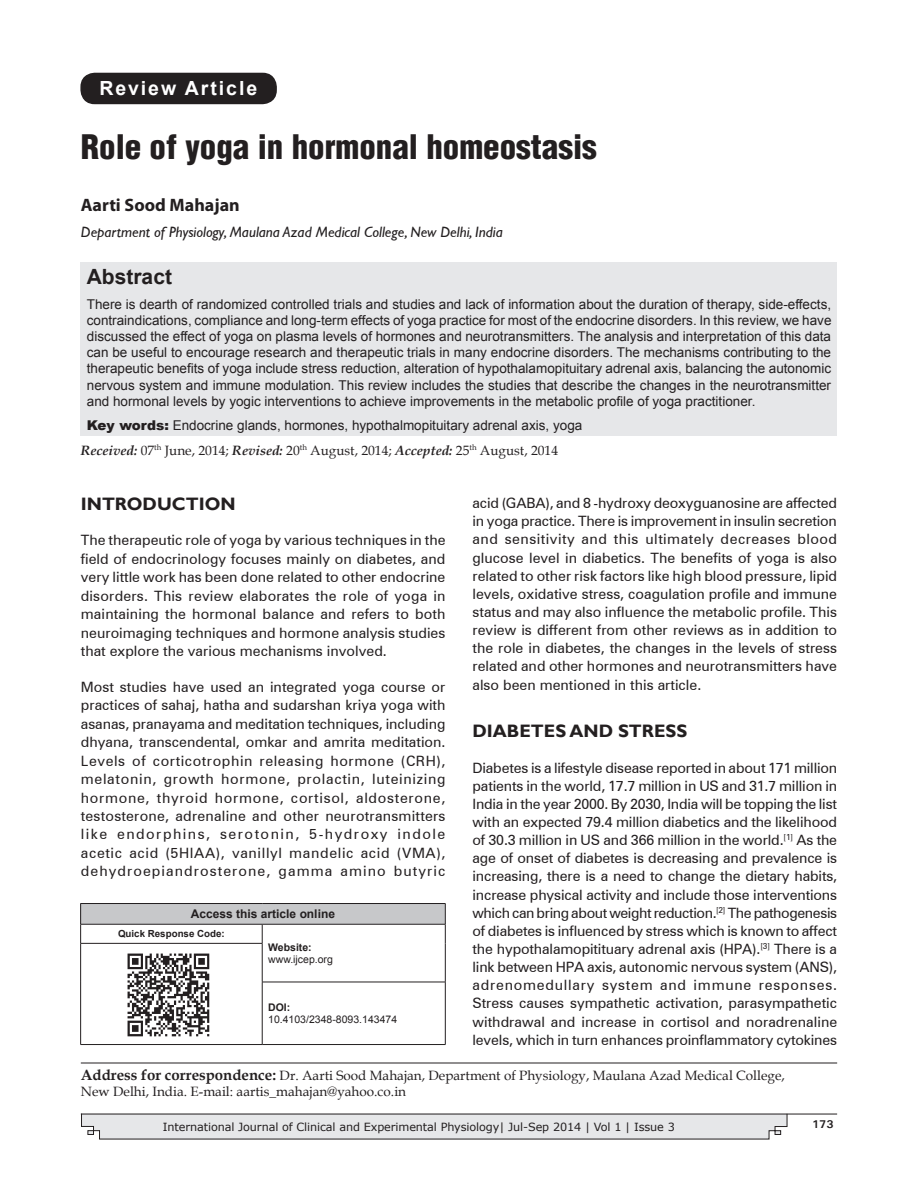
<style>
.page{position:relative;width:918px;height:1188px;background:#fff}
.page>*{position:absolute;margin:0;border:0;box-sizing:border-box;transform-origin:0 0}
.AT{font:900 condensed 33px "Helvetica";color:#231f20}
.ABSH{font:700 21px "Arial";color:#231f20}
.AH{font:700 19.5px "Arial";letter-spacing:.1em;color:#fff}
.t1{font:700 18px "Gill Sans";color:#231f20}
.AU{font:700 18px "Myriad Pro";color:#231f20}
.AFF{font:italic 15px "Gill Sans";color:#231f20}
.TX{font:14.25px/18.1px "Zurich BT";color:#231f20;text-align:justify}
.ABS{font:13.5px/16.2px "Arial";color:#231f20;text-align:justify}
.ADD{font:13.5px/16.2px "Book Antiqua";color:#231f20}
.HIS{font:13.5px "Book Antiqua";color:#231f20}
.KWD{font:13.5px "Arial";color:#231f20}
.AO{font:700 12px "Arial";color:#231f20}
.t2{font:11.25px "Verdana";letter-spacing:-.01em;color:#231f20}
.t3{font:700 11.25px "Univers";color:#231f20}
.Web{font:10.5px/12.6px "Arial";color:#231f20}
.QRC{font:700 9.75px "Arial";color:#231f20}
.s1{font-weight:900}
.s2{font-weight:700;font-style:italic}
.s3{font-weight:700}
.s4{font-weight:700;font-size:15px}
</style>
<div class="page">
<svg style="left:81px;top:1113px;width:706px;height:26px;background:#dedfe1"></svg>
<hr style="left:81px;top:1114px;width:756px;height:1px;background:#231f20">
<hr style="left:81px;top:1063px;width:756px;height:1px;background:#231f20">
<div style="left:81px;top:263px;width:756px;height:173px;background:#e6e7e9"></div>
<div style="left:81px;top:73px;width:195px;height:30px;background:#231f20;border-radius:14px"></div>
<div style="left:80px;top:73px;width:197px;height:31px;border:2px solid #231f20;border-radius:14px"></div>
<div style="left:81px;top:904px;width:364px;height:20px;background:#c7c8ca"></div>
<svg style="left:445px;top:904px;width:1px;height:39px"></svg>
<hr style="left:445px;top:943px;width:1px;height:39px;background:#231f20">
<hr style="left:80px;top:943px;width:182px;height:1px;background:#231f20">
<hr style="left:80px;top:944px;width:1px;height:38px;background:#231f20">
<hr style="left:80px;top:982px;width:1px;height:62px;background:#231f20">
<hr style="left:445px;top:982px;width:1px;height:62px;background:#231f20">
<hr style="left:262px;top:1044px;width:183px;height:1px;background:#231f20">
<svg style="left:262px;top:925px;width:1px;height:18px"></svg>
<hr style="left:262px;top:944px;width:1px;height:38px;background:#231f20">
<hr style="left:262px;top:982px;width:1px;height:62px;background:#231f20">
<hr style="left:80px;top:903px;width:182px;height:1px;background:#231f20">
<svg style="left:80px;top:904px;width:1px;height:39px"></svg>
<hr style="left:262px;top:903px;width:183px;height:1px;background:#231f20">
<hr style="left:262px;top:924px;width:183px;height:1px;background:#231f20">
<hr style="left:80px;top:924px;width:182px;height:1px;background:#231f20">
<hr style="left:80px;top:1044px;width:182px;height:1px;background:#231f20">
<hr style="left:262px;top:982px;width:183px;height:1px;background:#231f20">
<img style="left:127px;top:953px;width:83px;height:84px">
<p class="AH" style="left:99px;top:75px;width:159px">Review Article</p>
<p class="AT" style="left:81px;top:126px;width:518px">Role of yoga in hormonal homeostasis</p>
<p class="AU" style="left:81px;top:193px;width:160px">Aarti Sood Mahajan</p>
<p class="AFF" style="left:81px;top:223px;width:423px">Department of Physiology, Maulana Azad Medical College, New Delhi, India</p>
<p class="ABSH" style="left:87px;top:263px;width:87px">Abstract</p>
<p class="ABS" style="left:87px;top:296px;width:746px">There is dearth of randomized controlled trials and studies and lack of information about the duration of therapy, side‑effects, contraindications, compliance and long‑term effects of yoga practice for most of the endocrine disorders. In this review, we have discussed the effect of yoga on plasma levels of hormones and neurotransmitters. The analysis and interpretation of this data can be useful to encourage research and therapeutic trials in many endocrine disorders. The mechanisms contributing to the therapeutic benefits of yoga include stress reduction, alteration of hypothalamopituitary adrenal axis, balancing the autonomic nervous system and immune modulation. This review includes the studies that describe the changes in the neurotransmitter and hormonal levels by yogic interventions to achieve improvements in the metabolic profile of yoga practitioner.</p>
<p class="KWD" style="left:87px;top:417px;width:497px"><span class="s1">Key words:</span> Endocrine glands, hormones, hypothalmopituitary adrenal axis, yoga</p>
<p class="HIS" style="left:81px;top:441px;width:479px"><span class="s2">Received:</span> 07<sup>th</sup> June, 2014; <span class="s2">Revised:</span> 20<sup>th</sup> August, 2014; <span class="s2">Accepted:</span> 25<sup>th</sup> August, 2014</p>
<h1 class="t1" style="left:81px;top:493px;width:156px">INTRODUCTION</h1>
<p class="TX" style="left:81px;top:531px;width:366px">The therapeutic role of yoga by various techniques in the field of endocrinology focuses mainly on diabetes, and very little work has been done related to other endocrine disorders. This review elaborates the role of yoga in maintaining the hormonal balance and refers to both neuroimaging techniques and hormone analysis studies that explore the various mechanisms involved.</p>
<p class="TX" style="left:81px;top:677px;width:366px">Most studies have used an integrated yoga course or practices of sahaj, hatha and sudarshan kriya yoga with asanas, pranayama and meditation techniques, including dhyana, transcendental, omkar and amrita meditation.<br>Levels of corticotrophin releasing hormone (CRH), melatonin, growth hormone, prolactin, luteinizing hormone, thyroid hormone, cortisol, aldosterone, testosterone, adrenaline and other neurotransmitters like endorphins, serotonin, 5‑hydroxy indole acetic acid (5HIAA), vanillyl mandelic acid (VMA), dehydroepiandrosterone, gamma amino butyric</p>
<p class="TX" style="left:472px;top:494px;width:366px">acid (GABA), and 8 -hydroxy deoxyguanosine are affected in yoga practice. There is improvement in insulin secretion and sensitivity and this ultimately decreases blood glucose level in diabetics. The benefits of yoga is also related to other risk factors like high blood pressure, lipid levels, oxidative stress, coagulation profile and immune status and may also influence the metabolic profile. This review is different from other reviews as in addition to the role in diabetes, the changes in the levels of stress related and other hormones and neurotransmitters have also been mentioned in this article.</p>
<h1 class="t1" style="left:472px;top:720px;width:216px">DIABETES AND STRESS</h1>
<p class="TX" style="left:472px;top:758px;width:366px">Diabetes is a lifestyle disease reported in about 171 million patients in the world, 17.7 million in US and 31.7 million in India in the year 2000. By 2030, India will be topping the list with an expected 79.4 million diabetics and the likelihood of 30.3 million in US and 366 million in the world.<sup>[1]</sup> As the age of onset of diabetes is decreasing and prevalence is increasing, there is a need to change the dietary habits, increase physical activity and include those interventions which can bring about weight reduction.<sup>[2]</sup> The pathogenesis of diabetes is influenced by stress which is known to affect the hypothalamopitituary adrenal axis (HPA).<sup>[3]</sup> There is a link between HPA axis, autonomic nervous system (ANS), adrenomedullary system and immune responses.<br>Stress causes sympathetic activation, parasympathetic withdrawal and increase in cortisol and noradrenaline levels, which in turn enhances proinflammatory cytokines</p>
<p class="AO" style="left:191px;top:906px;width:146px">Access this article online</p>
<p class="QRC" style="left:118px;top:928px;width:108px">Quick Response Code:</p>
<p class="Web" style="left:268px;top:941px;width:66px"><span class="s3">Website: </span>www.ijcep.org</p>
<p class="Web" style="left:268px;top:1001px;width:131px"><span class="s3">DOI:<br></span>10.4103/2348-8093.143474</p>
<p class="ADD" style="left:81px;top:1067px;width:706px"><span class="s4">Address for correspondence:</span> Dr. Aarti Sood Mahajan, Department of Physiology, Maulana Azad Medical College,<br>New Delhi, India. E‑mail: aartis_mahajan@yahoo.co.in</p>
<p class="t2" style="left:163px;top:1119px;width:513px">International Journal of Clinical and Experimental Physiology| Jul-Sep 2014 | Vol 1 | Issue 3</p>
<p class="t3" style="left:812px;top:1117px;width:23px">173</p>
</div>
